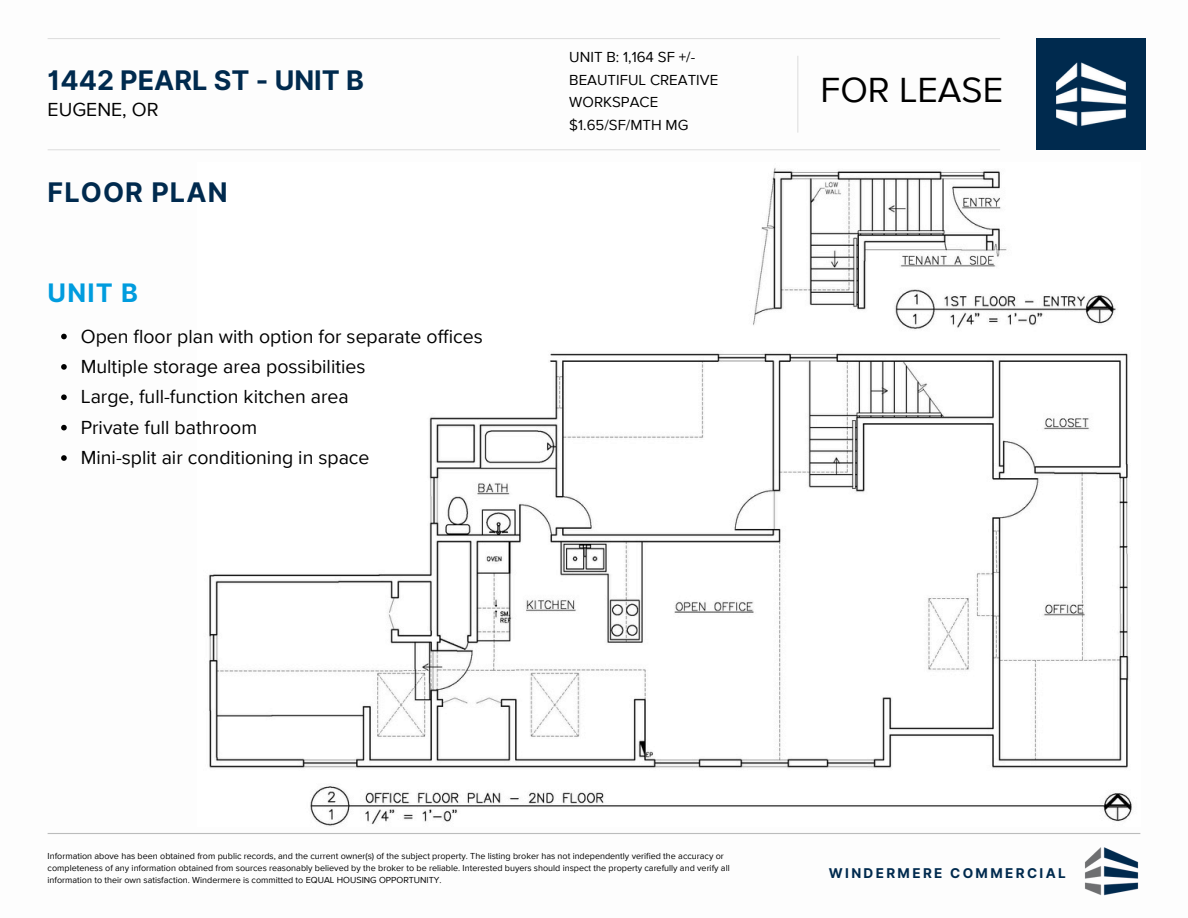
<style>
.page{position:relative;width:1188px;height:918px;background:#fff}
.page>*{position:absolute;margin:0;border:0;box-sizing:border-box;transform-origin:0 0}
.t1{font:36px "Proxima Nova";color:#000}
.t2{font:700 27px "Inter";color:#002a4e}
.t3{font:700 27px "Inter";letter-spacing:.04em;color:#002a4e}
.t4{font:700 25.5px "Inter";color:#009cde}
.t5{font:19.5px "Proxima Nova";color:#000}
.t6{font:15px/22.5px "Proxima Nova";color:#000}
.t7{font:700 13.5px "Inter";letter-spacing:.175em;color:#002a4e}
.t8{font:9px/12px "Proxima Nova";color:#000}
</style>
<div class="page">
<hr style="left:48px;top:833px;width:1092px;height:1px;background:#bbbcbc">
<img style="left:1085px;top:847px;width:54px;height:49px">
<div style="left:1036px;top:38px;width:110px;height:111px;background:#002a4e"></div>
<img style="left:1056px;top:62px;width:70px;height:64px">
<hr style="left:797px;top:56px;width:1px;height:77px;background:#ddd">
<hr style="left:48px;top:149px;width:952px;height:1px;background:#ddd">
<hr style="left:48px;top:38px;width:952px;height:1px;background:#ddd">
<img style="left:209px;top:168px;width:923px;height:659px">
<svg style="left:61px;top:334px;width:6px;height:5px"></svg>
<svg style="left:61px;top:364px;width:6px;height:6px"></svg>
<svg style="left:61px;top:394px;width:6px;height:6px"></svg>
<svg style="left:61px;top:425px;width:6px;height:5px"></svg>
<svg style="left:61px;top:455px;width:6px;height:6px"></svg>
<h5 class="t2" style="left:48px;top:64px;width:318px">1442 PEARL ST - UNIT B</h5>
<h1 class="t5" style="left:48px;top:98px;width:112px">EUGENE, OR</h1>
<p class="t3" style="left:48px;top:176px;width:181px">FLOOR PLAN</p>
<p class="t4" style="left:48px;top:277px;width:92px">UNIT B</p>
<p class="t5" style="left:81px;top:325px;width:404px">Open floor plan with option for separate offices</p>
<p class="t5" style="left:81px;top:355px;width:286px">Multiple storage area possibilities</p>
<p class="t5" style="left:81px;top:386px;width:270px">Large, full-function kitchen area</p>
<p class="t5" style="left:81px;top:416px;width:178px">Private full bathroom</p>
<h6 class="t5" style="left:81px;top:446px;width:290px">Mini-split air conditioning in space</h6>
<p class="t6" style="left:569px;top:46px;width:150px">UNIT B: 1,164 SF +/-<br>BEAUTIFUL CREATIVE<br>WORKSPACE $1.65/SF/MTH MG</p>
<p class="t1" style="left:821px;top:69px;width:184px">FOR LEASE</p>
<h2 class="t8" style="left:48px;top:851px;width:684px">Information above has been obtained from public records, and the current owner(s) of the subject property. The listing broker has not independently verified the accuracy or completeness of any information obtained from sources reasonably believed by the broker to be reliable. Interested buyers should inspect the property carefully and verify all information to their own satisfaction. Windermere is committed to EQUAL HOUSING OPPORTUNITY.</h2>
<p class="t7" style="left:829px;top:865px;width:238px">WINDERMERE COMMERCIAL</p>
</div>
